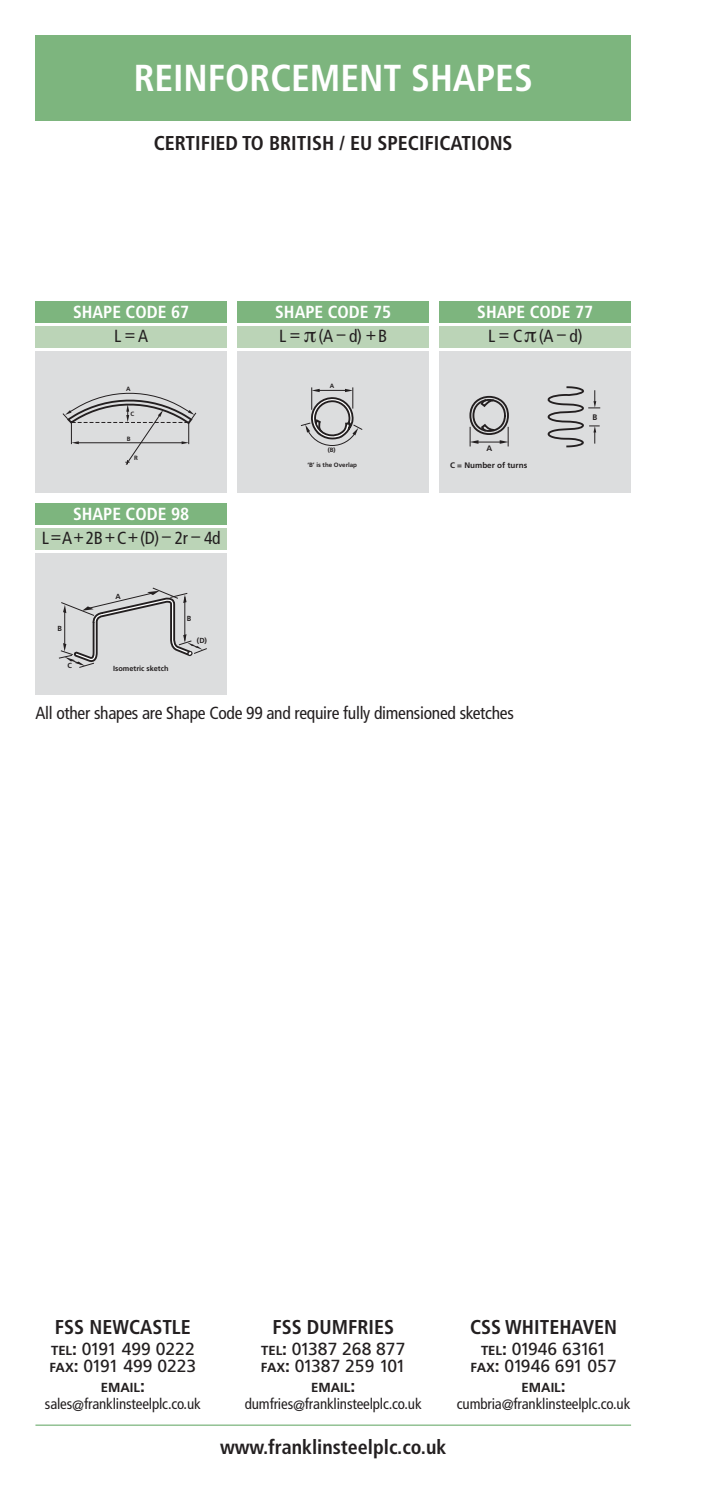
<style>
.page{position:relative;width:702px;height:1489px;background:#fff}
.page>*{position:absolute;margin:0;border:0;box-sizing:border-box;transform-origin:0 0}
.t1{font:700 condensed 37.5px "Frutiger";color:#fff}
.t2{font:700 condensed 20px "Frutiger";color:#231f20}
.t3{font:condensed 17.5px "Frutiger";letter-spacing:-.015em;color:#231f20}
.t4{font:17.5px/17.5px "Frutiger";color:#231f20}
.t5{font:700 condensed 17.5px "Frutiger";color:#fff}
.t6{font:17.5px/17.5px "Frutiger";letter-spacing:-.04em;color:#231f20;text-align:center}
.t7{font:condensed 15px "Frutiger";letter-spacing:-.01em;color:#231f20}
.t8{font:700 13px "Frutiger";color:#231f20}
.t9{font:700 8px "Frutiger";color:#231f20}
.t10{font:700 7.25px "Frutiger";color:#231f20}
.t11{font:700 6.25px "Frutiger";color:#231f20}
.s1{font-weight:700;font-size:13px}
.s2{font-weight:700}
.s3{font-size:17.5px}
</style>
<div class="page">
<div style="left:35px;top:35px;width:596px;height:85px;background:#7db57e"></div>
<hr style="left:35px;top:1424px;width:596px;height:1px;background:#7db57e">
<div style="left:35px;top:326px;width:192px;height:21px;background:#bbd4b7"></div>
<div style="left:35px;top:301px;width:192px;height:21px;background:#7db57e"></div>
<div style="left:35px;top:553px;width:192px;height:141px;background:#dcddde"></div>
<svg style="left:58px;top:587px;width:149px;height:81px"></svg>
<hr style="left:64px;top:609px;width:1px;height:36px;background:#231f20">
<div style="left:35px;top:528px;width:192px;height:21px;background:#bbd4b7"></div>
<div style="left:35px;top:503px;width:192px;height:21px;background:#7db57e"></div>
<div style="left:237px;top:326px;width:192px;height:21px;background:#bbd4b7"></div>
<div style="left:237px;top:301px;width:192px;height:21px;background:#7db57e"></div>
<div style="left:439px;top:351px;width:192px;height:142px;background:#dcddde"></div>
<svg style="left:547px;top:386px;width:53px;height:62px"></svg>
<svg style="left:469px;top:395px;width:40px;height:51px"></svg>
<div style="left:439px;top:326px;width:192px;height:21px;background:#bbd4b7"></div>
<div style="left:439px;top:301px;width:192px;height:21px;background:#7db57e"></div>
<div style="left:35px;top:351px;width:192px;height:142px;background:#dcddde"></div>
<svg style="left:62px;top:392px;width:135px;height:73px"></svg>
<div style="left:237px;top:351px;width:192px;height:142px;background:#dcddde"></div>
<svg style="left:300px;top:387px;width:63px;height:59px"></svg>
<h1 class="t1" style="left:134px;top:62px;width:400px">REINFORCEMENT SHAPES</h1>
<p class="t2" style="left:154px;top:135px;width:360px">CERTIFIED TO BRITISH / EU SPECIFICATIONS</p>
<p class="t5" style="left:73px;top:304px;width:117px">SHAPE CODE 67</p>
<p class="t3" style="left:114px;top:329px;width:36px">L =A</p>
<p class="t11" style="left:126px;top:387px;width:6px">A</p>
<p class="t11" style="left:130px;top:411px;width:5px">C</p>
<p class="t11" style="left:127px;top:436px;width:5px">B</p>
<p class="t11" style="left:134px;top:455px;width:5px">R</p>
<p class="t5" style="left:73px;top:506px;width:117px">SHAPE CODE 98</p>
<p class="t3" style="left:42px;top:531px;width:180px">L=A+2B+C+(D)– 2r – 4d</p>
<p class="t10" style="left:58px;top:625px;width:6px">B</p>
<p class="t10" style="left:68px;top:662px;width:6px">C</p>
<p class="t10" style="left:115px;top:593px;width:7px">A</p>
<p class="t10" style="left:113px;top:665px;width:57px">Isometric sketch</p>
<p class="t10" style="left:187px;top:615px;width:6px">B</p>
<p class="t10" style="left:197px;top:637px;width:12px">(D)</p>
<p class="t5" style="left:275px;top:304px;width:117px">SHAPE CODE 75</p>
<p class="t3" style="left:279px;top:329px;width:110px">L = (A –d) +B</p>
<p class="t11" style="left:330px;top:383px;width:6px">A</p>
<p class="t11" style="left:328px;top:447px;width:9px">(B)</p>
<p class="t11" style="left:307px;top:462px;width:51px">‘B’ is the Overlap</p>
<p class="t5" style="left:477px;top:304px;width:117px">SHAPE CODE 77</p>
<p class="t3" style="left:488px;top:329px;width:96px">L = C (A – d)</p>
<p class="t9" style="left:486px;top:444px;width:7px">A</p>
<p class="t9" style="left:450px;top:462px;width:79px">C = Number of turns</p>
<p class="t9" style="left:592px;top:414px;width:6px">B</p>
<p class="t3" style="left:35px;top:705px;width:480px">All other shapes are Shape Code 99 and require fully dimensioned sketches</p>
<p class="t2" style="left:55px;top:1318px;width:137px">FSS NEWCASTLE</p>
<p class="t4" style="left:49px;top:1341px;width:148px"><span class="s1">TEL</span><span class="s2">:</span> 0191 499 0222<br><span class="s1">FAX</span><span class="s2">:</span> 0191 499 0223</p>
<p class="t8" style="left:101px;top:1381px;width:46px">EMAIL<span class="s3">:</span></p>
<p class="t7" style="left:45px;top:1397px;width:157px">sales@franklinsteelplc.co.uk</p>
<p class="t2" style="left:272px;top:1318px;width:123px">FSS DUMFRIES</p>
<p class="t4" style="left:261px;top:1341px;width:146px"><span class="s1">TEL</span><span class="s2">:</span> 01387 268 877<br><span class="s1">FAX</span><span class="s2">:</span> 01387 259 101</p>
<p class="t8" style="left:311px;top:1381px;width:46px">EMAIL<span class="s3">:</span></p>
<p class="t7" style="left:245px;top:1397px;width:178px">dumfries@franklinsteelplc.co.uk</p>
<p class="t2" style="left:220px;top:1439px;width:228px">www.franklinsteelplc.co.uk</p>
<p class="t2" style="left:470px;top:1318px;width:149px">CSS WHITEHAVEN</p>
<p class="t6" style="left:470px;top:1341px;width:148px"><span class="s1">TEL</span><span class="s2">:</span> 01946 63161<br><span class="s1">FAX</span><span class="s2">:</span> 01946 691 057</p>
<p class="t8" style="left:521px;top:1381px;width:46px">EMAIL<span class="s3">:</span></p>
<p class="t7" style="left:457px;top:1397px;width:175px">cumbria@franklinsteelplc.co.uk</p>
</div>
